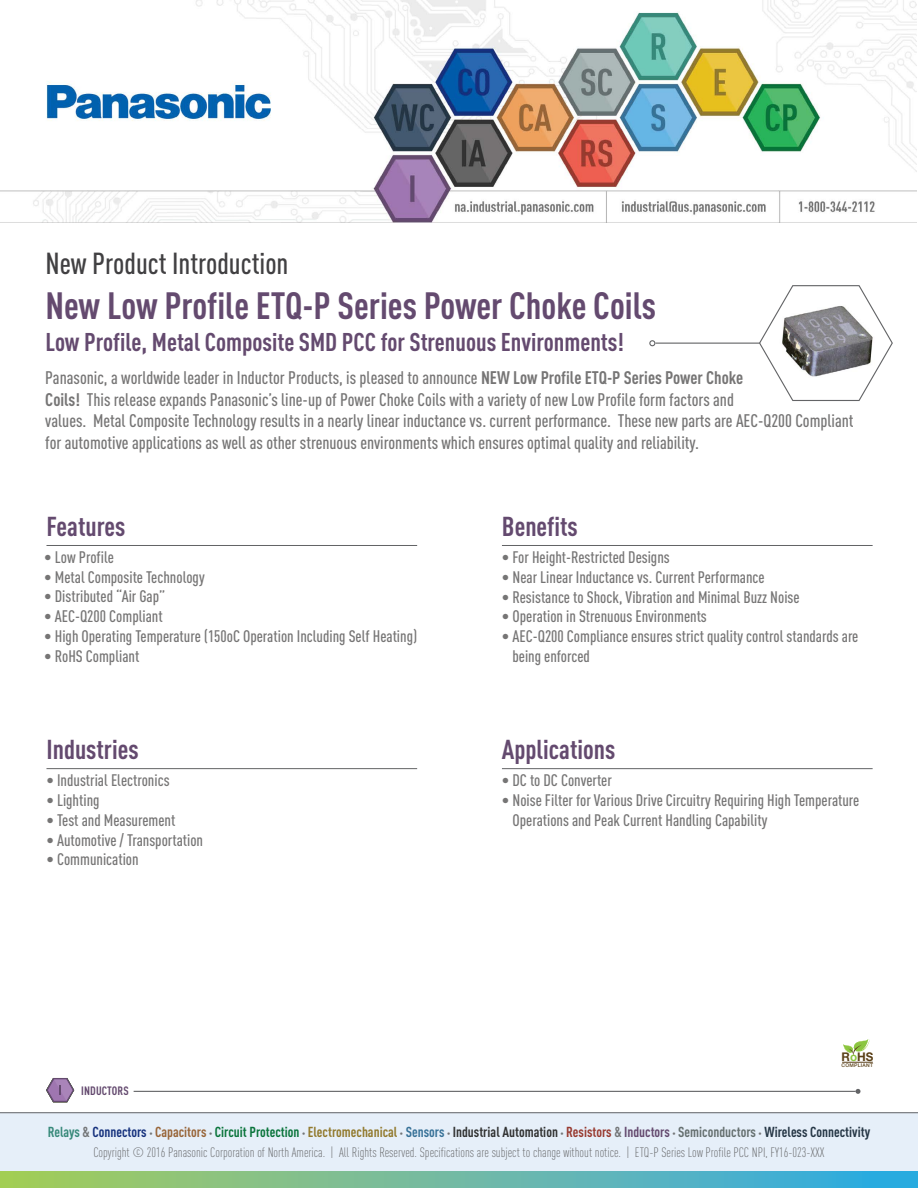
<style>
.page{position:relative;width:918px;height:1188px;background:#fff}
.page>*{position:absolute;margin:0;border:0;box-sizing:border-box;transform-origin:0 0}
.t1{font:700 condensed 37.5px "DINOT";color:#644a6f}
.t2{font:500 condensed 30px "DINOT";color:#414042}
.t3{font:700 condensed 27px "DINOT";color:#644a6f}
.t4{font:700 condensed 25.35px "DINOT";color:#644a6f}
.t5{font:500 condensed 18px/21.6px "DINOT";color:#767575}
.t6{font:500 condensed 16.5px/19.8px "DINOT";color:#767575}
.t7{font:700 condensed 14.4px "DINOT";color:#313232}
.t8{font:300 condensed 13.5px "DINOT";color:#636466}
.t9{font:700 condensed 12px "DINOT";letter-spacing:.01em;color:#644a6f}
.t10{font:700 12px "Helvetica Neue";color:#5a4017}
.t11{font:500 5.1px "Helvetica Neue";letter-spacing:.05em;color:#5a4017}
.s1{font-weight:700}
.s2{color:#8cc640}
.s3{color:#37897a}
.s4{color:#737577}
.s5{color:#15317d}
.s6{font-size:7.2px;color:#737577}
.s7{color:#986539}
.s8{color:#09743b}
.s9{color:#927a2e}
.s10{color:#387298}
.s11{color:#983a30}
.s12{color:#644a6f}
.s13{color:#656f6f}
.s14{color:#253645}
</style>
<div class="page">
<img style="left:0;top:0;width:917px;height:223px">
<hr style="left:46px;top:545px;width:371px;height:1px;background:#636466">
<hr style="left:502px;top:545px;width:371px;height:1px;background:#636466">
<hr style="left:502px;top:768px;width:371px;height:1px;background:#636466">
<hr style="left:46px;top:768px;width:371px;height:1px;background:#636466">
<div style="left:0;top:1113px;width:918px;height:75px;background:#e6eff9"></div>
<div style="left:0;top:1172px;width:918px;height:16px;background:linear-gradient(to right,#aacc5b,#30a9e9)"></div>
<hr style="left:0;top:1112px;width:918px;height:1px;background:#636466">
<svg style="left:843px;top:1039px;width:27px;height:17px"></svg>
<hr style="left:842px;top:1062px;width:31px;height:1px;background:#5a401a">
<hr style="left:656px;top:343px;width:133px;height:1px;background:#636466">
<svg style="left:758px;top:285px;width:135px;height:116px"></svg>
<img style="left:767px;top:292px;width:119px;height:106px">
<svg style="left:649px;top:340px;width:6px;height:6px"></svg>
<svg style="left:856px;top:1089px;width:5px;height:5px"></svg>
<hr style="left:134px;top:1091px;width:722px;height:1px;background:#636466">
<svg style="left:46px;top:1078px;width:28px;height:24px"></svg>
<h2 class="t2" style="left:45px;top:246px;width:245px">New Product Introduction</h2>
<h1 class="t1" style="left:45px;top:283px;width:612px">New Low Profile ETQ-P Series Power Choke Coils</h1>
<h3 class="t4" style="left:45px;top:326px;width:580px">Low Profile, Metal Composite SMD PCC for Strenuous Environments!</h3>
<p class="t5" style="left:45px;top:367px;width:810px">Panasonic, a worldwide leader in Inductor Products, is pleased to announce <span class="s1">NEW Low Profile ETQ-P Series Power Choke<br>Coils!</span> This release expands Panasonic’s line-up of Power Choke Coils with a variety of new Low Profile form factors and<br>values. Metal Composite Technology results in a nearly linear inductance vs. current performance. These new parts are AEC-Q200 Compliant for automotive applications as well as other strenuous environments which ensures optimal quality and reliability.</p>
<h3 class="t3" style="left:46px;top:510px;width:80px">Features</h3>
<h3 class="t3" style="left:502px;top:510px;width:77px">Benefits</h3>
<p class="t6" style="left:44px;top:547px;width:71px">• Low Profile</p>
<p class="t6" style="left:44px;top:567px;width:162px">• Metal Composite Technology</p>
<p class="t6" style="left:44px;top:586px;width:123px">• Distributed “Air Gap”</p>
<p class="t6" style="left:44px;top:606px;width:120px">• AEC-Q200 Compliant</p>
<p class="t6" style="left:44px;top:626px;width:374px">• High Operating Temperature (150oC Operation Including Self Heating)</p>
<p class="t6" style="left:44px;top:646px;width:97px">• RoHS Compliant</p>
<p class="t6" style="left:502px;top:547px;width:169px">• For Height-Restricted Designs</p>
<p class="t6" style="left:502px;top:567px;width:264px">• Near Linear Inductance vs. Current Performance</p>
<p class="t6" style="left:502px;top:587px;width:299px">• Resistance to Shock, Vibration and Minimal Buzz Noise</p>
<p class="t6" style="left:502px;top:606px;width:206px">• Operation in Strenuous Environments</p>
<p class="t6" style="left:513px;top:626px;width:347px;text-indent:-11px">• AEC-Q200 Compliance ensures strict quality control standards are being enforced</p>
<h3 class="t3" style="left:46px;top:733px;width:94px">Industries</h3>
<h3 class="t3" style="left:502px;top:733px;width:115px">Applications</h3>
<p class="t6" style="left:46px;top:770px;width:125px">• Industrial Electronics</p>
<p class="t6" style="left:46px;top:790px;width:55px">• Lighting</p>
<p class="t6" style="left:46px;top:810px;width:130px">• Test and Measurement</p>
<p class="t6" style="left:46px;top:830px;width:158px">• Automotive / Transportation</p>
<p class="t6" style="left:46px;top:849px;width:94px">• Communication</p>
<p class="t9" style="left:81px;top:1084px;width:49px">INDUCTORS</p>
<p class="t6" style="left:502px;top:770px;width:111px">• DC to DC Converter</p>
<p class="t6" style="left:513px;top:790px;width:348px;text-indent:-11px">• Noise Filter for Various Drive Circuitry Requiring High Temperature<br>Operations and Peak Current Handling Capability</p>
<p class="t10" style="left:842px;top:1049px;width:33px">R<span class="s2">o</span>HS</p>
<p class="t11" style="left:842px;top:1062px;width:33px">COMPLIANT</p>
<p class="t7" style="left:48px;top:1123px;width:824px"><span class="s3">Relays</span> <span class="s4">&amp;</span> <span class="s5">Connectors</span> <span class="s6">•</span> <span class="s7">Capacitors</span> <span class="s6">•</span> <span class="s8">Circuit Protection</span> <span class="s6">•</span> <span class="s9">Electromechanical</span> <span class="s6">•</span> <span class="s10">Sensors</span> <span class="s6">•</span> Industrial Automation <span class="s6">•</span> <span class="s11">Resistors</span> <span class="s4">&amp;</span> <span class="s12">Inductors</span> <span class="s6">•</span> <span class="s13">Semiconductors</span> <span class="s6">•</span> <span class="s14">Wireless Connectivity</span></p>
<p class="t8" style="left:93px;top:1145px;width:733px">Copyright © 2016 Panasonic Corporation of North America. | All Rights Reserved. Specifications are subject to change without notice. | ETQ-P Series Low Profile PCC NPI, FY16-023-XXX</p>
</div>
